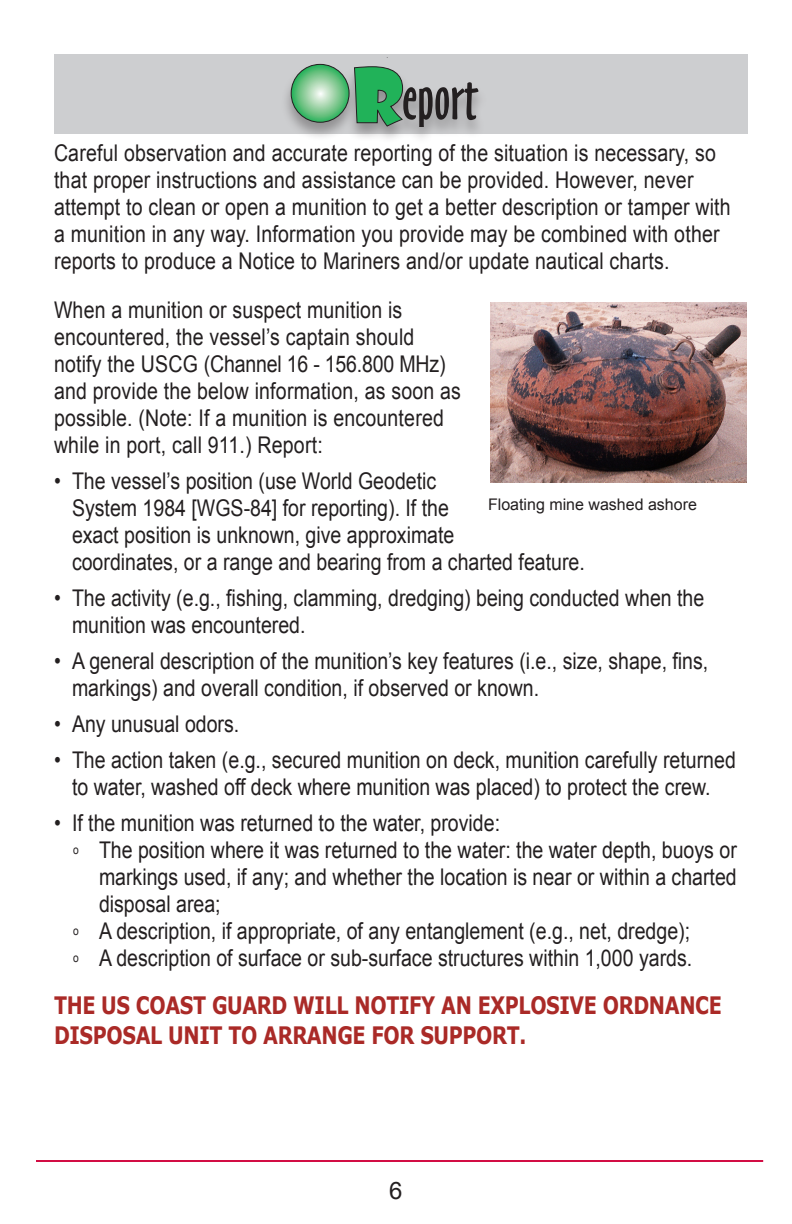
<style>
.page{position:relative;width:792px;height:1224px;background:#fff}
.page>*{position:absolute;margin:0;border:0;box-sizing:border-box;transform-origin:0 0}
.t1{font:73.2px "Showcard Gothic";color:#21b259}
.t2{font:56.2px "Oz Handicraft BT";color:#231f20}
.Subhead-Red_all_caps{font:700 24px/30px "Verdana";letter-spacing:-.02em;color:#aa2a27;scale:.8 1}
.t3{font:24px "Arial";color:#231f20}
.body{font:23px/27px "Arial";color:#231f20;scale:.85 1}
.captions{font:16px "Arial";color:#231f20}
</style>
<div class="page">
<hr style="left:36px;top:1160px;width:727px;height:2px;background:#d20d44">
<div style="left:54px;top:54px;width:694px;height:80px;background:#cdced0"></div>
<div style="left:281px;top:63px;width:207px;height:82px;background:#231f20;opacity:.35"></div>
<svg style="left:291px;top:64px;width:58px;height:58px;background:#78c48c"></svg>
<div style="left:291px;top:64px;width:58px;height:59px;border:1px solid #231f20;border-radius:50%"></div>
<svg style="left:290px;top:63px;width:54px;height:4px"></svg>
<svg style="left:354px;top:57px;width:49px;height:69px"></svg>
<img style="left:490px;top:302px;width:256px;height:181px">
<p class="t1" style="left:353px;top:47px;width:52px">R</p>
<p class="t2" style="left:402px;top:66px;width:76px">eport</p>
<p class="body" style="left:54px;top:139px;width:798px">Careful observation and accurate reporting of the situation is necessary, so that proper instructions and assistance can be provided. However, never attempt to clean or open a munition to get a better description or tamper with a munition in any way. Information you provide may be combined with other reports to produce a Notice to Mariners and/or update nautical charts.</p>
<p class="body" style="left:54px;top:297px;width:480px">When a munition or suspect munition is encountered, the vessel’s captain should notify the USCG (Channel 16 - 156.800 MHz) and provide the below information, as soon as possible. (Note: If a munition is encountered while in port, call 911.) Report:</p>
<p class="body" style="left:72px;top:468px;width:605px;text-indent:-18px">• The vessel’s position (use World Geodetic<br>System 1984 [WGS-84] for reporting). If the<br>exact position is unknown, give approximate<br>coordinates, or a range and bearing from a charted feature.</p>
<p class="body" style="left:72px;top:585px;width:746px;text-indent:-18px">• The activity (e.g., fishing, clamming, dredging) being conducted when the munition was encountered.</p>
<p class="body" style="left:72px;top:648px;width:750px;text-indent:-18px">• A general description of the munition’s key features (i.e., size, shape, fins, markings) and overall condition, if observed or known.</p>
<p class="body" style="left:54px;top:711px;width:220px">• Any unusual odors.</p>
<p class="body" style="left:54px;top:747px;width:804px;text-align:center">• The action taken (e.g., secured munition on deck, munition carefully returned to water, washed off deck where munition was placed) to protect the crew.</p>
<p class="body" style="left:54px;top:810px;width:526px">• If the munition was returned to the water, provide:</p>
<p class="body" style="left:99px;top:837px;width:752px;text-align:justify;text-indent:-26px"><sup>o</sup> The position where it was returned to the water: the water depth, buoys or markings used, if any; and whether the location is near or within a charted disposal area;</p>
<p class="body" style="left:73px;top:918px;width:728px"><sup>o</sup> A description, if appropriate, of any entanglement (e.g., net, dredge);</p>
<p class="body" style="left:73px;top:945px;width:730px"><sup>o</sup> A description of surface or sub-surface structures within 1,000 yards.</p>
<p class="Subhead-Red_all_caps" style="left:54px;top:990px;width:836px">THE US COAST GUARD WILL NOTIFY AN EXPLOSIVE ORDNANCE<br>DISPOSAL UNIT TO ARRANGE FOR SUPPORT.</p>
<p class="captions" style="left:488px;top:494px;width:210px">Floating mine washed ashore</p>
<p class="t3" style="left:389px;top:1175px;width:15px">6</p>
</div>
